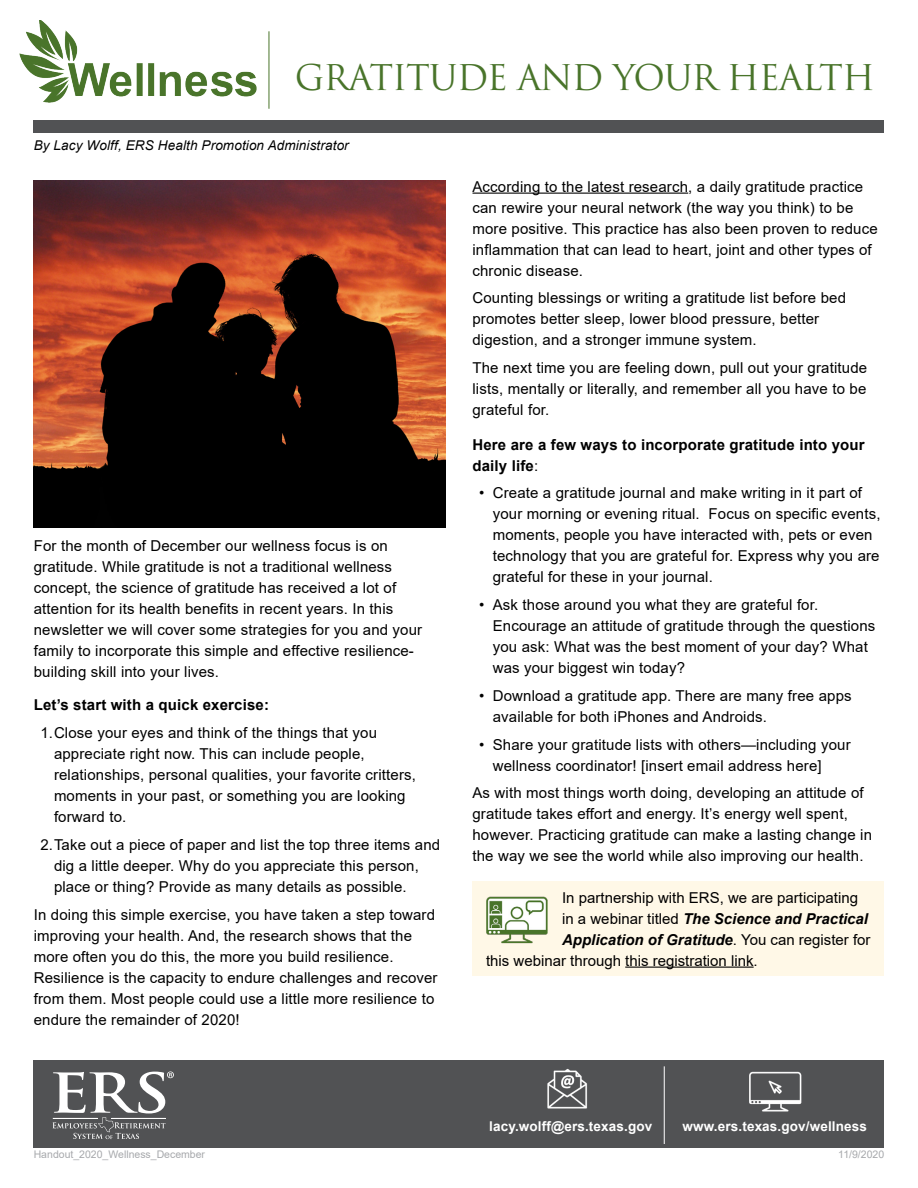
<style>
.page{position:relative;width:918px;height:1188px;background:#fff}
.page>*{position:absolute;margin:0;border:0;box-sizing:border-box;transform-origin:0 0}
.t1{font:34.5px "Trajan Pro";letter-spacing:-.03em;color:#49742a}
.t2{font:15px/21px "Arial";letter-spacing:.01em;color:#000}
.t3{font:700 15px/21px "Arial";letter-spacing:.01em;color:#000}
.t4{font:italic 700 15px "Arial";color:#000}
.t5{font:700 13.5px "Arial";letter-spacing:.01em;color:#fff}
.P__-_Paragraph{font:italic 13.5px "Arial";letter-spacing:.01em;color:#000}
.t6{font:10.5px "Arial";color:#a7a9ac}
.s1{font-weight:400}
.s2{font-weight:400;font-style:normal}
</style>
<div class="page">
<div style="left:472px;top:881px;width:412px;height:95px;background:#fff8e7"></div>
<hr style="left:472px;top:193px;width:216px;height:1px;background:#000">
<hr style="left:625px;top:967px;width:129px;height:1px;background:#000">
<div style="left:34px;top:1060px;width:850px;height:88px;background:#515254"></div>
<div style="left:34px;top:121px;width:850px;height:12px;background:#515254"></div>
<hr style="left:269px;top:31px;width:1px;height:78px;background:#49742a">
<hr style="left:664px;top:1066px;width:1px;height:78px;background:#fff">
<svg style="left:52px;top:1071px;width:122px;height:68px"></svg>
<img style="left:19px;top:20px;width:250px;height:89px">
<img style="left:749px;top:1071px;width:53px;height:41px">
<img style="left:547px;top:1068px;width:41px;height:41px">
<img style="left:34px;top:181px;width:412px;height:346px">
<img style="left:486px;top:896px;width:62px;height:48px">
<h1 class="t1" style="left:295px;top:56px;width:582px">GRATITUDE AND YOUR HEALTH</h1>
<p class="P__-_Paragraph" style="left:34px;top:137px;width:317px">By Lacy Wolff, ERS Health Promotion Administrator</p>
<p class="t2" style="left:34px;top:536px;width:390px">For the month of December our wellness focus is on gratitude. While gratitude is not a traditional wellness concept, the science of gratitude has received a lot of attention for its health benefits in recent years. In this newsletter we will cover some strategies for you and your family to incorporate this simple and effective resilience&shy;building skill into your lives.</p>
<p class="t3" style="left:34px;top:695px;width:237px">Let’s start with a quick exercise:</p>
<p class="t2" style="left:54px;top:722px;width:364px;text-indent:-14px">1.Close your eyes and think of the things that you appreciate right now. This can include people, relationships, personal qualities, your favorite critters, moments in your past, or something you are looking forward to.</p>
<p class="t2" style="left:54px;top:834px;width:388px;text-indent:-14px">2.Take out a piece of paper and list the top three items and dig a little deeper. Why do you appreciate this person, place or thing? Provide as many details as possible.</p>
<p class="t2" style="left:34px;top:904px;width:405px">In doing this simple exercise, you have taken a step toward improving your health. And, the research shows that the more often you do this, the more you build resilience.<br>Resilience is the capacity to endure challenges and recover from them. Most people could use a little more resilience to endure the remainder of 2020!</p>
<p class="t2" style="left:472px;top:176px;width:407px">According to the latest research, a daily gratitude practice can rewire your neural network (the way you think) to be more positive. This practice has also been proven to reduce inflammation that can lead to heart, joint and other types of chronic disease.</p>
<p class="t2" style="left:472px;top:287px;width:375px">Counting blessings or writing a gratitude list before bed promotes better sleep, lower blood pressure, better digestion, and a stronger immune system.</p>
<p class="t2" style="left:472px;top:357px;width:396px;text-align:justify">The next time you are feeling down, pull out your gratitude lists, mentally or literally, and remember all you have to be grateful for.</p>
<p class="t3" style="left:472px;top:434px;width:394px">Here are a few ways to incorporate gratitude into your daily life<span class="s1">:</span></p>
<p class="t2" style="left:493px;top:482px;width:389px;text-indent:-14px">• Create a gratitude journal and make writing in it part of your morning or evening ritual. Focus on specific events, moments, people you have interacted with, pets or even technology that you are grateful for. Express why you are grateful for these in your journal.</p>
<p class="t2" style="left:493px;top:594px;width:384px;text-indent:-14px">• Ask those around you what they are grateful for.<br>Encourage an attitude of gratitude through the questions you ask: What was the best moment of your day? What was your biggest win today?</p>
<p class="t2" style="left:493px;top:685px;width:360px;text-indent:-14px">• Download a gratitude app. There are many free apps available for both iPhones and Androids.</p>
<p class="t2" style="left:493px;top:734px;width:359px;text-indent:-14px">• Share your gratitude lists with others—including your wellness coordinator! [insert email address here]</p>
<p class="t2" style="left:472px;top:782px;width:401px">As with most things worth doing, developing an attitude of gratitude takes effort and energy. It’s energy well spent, however. Practicing gratitude can make a lasting change in the way we see the world while also improving our health.</p>
<p class="t2" style="left:562px;top:887px;width:297px">In partnership with ERS, we are participating</p>
<p class="t4" style="left:562px;top:908px;width:307px"><span class="s2">in a webinar titled</span> The Science and Practical</p>
<p class="t4" style="left:562px;top:929px;width:310px">Application of Gratitude<span class="s2">. You can register for</span></p>
<p class="t2" style="left:486px;top:950px;width:273px">this webinar through this registration link.</p>
<p class="t5" style="left:489px;top:1117px;width:165px">lacy.wolff@ers.texas.gov</p>
<p class="t5" style="left:683px;top:1117px;width:186px">www.ers.texas.gov/wellness</p>
<p class="t6" style="left:34px;top:1147px;width:173px">Handout_2020_Wellness_December</p>
<p class="t6" style="left:838px;top:1147px;width:47px">11/9/2020</p>
</div>
